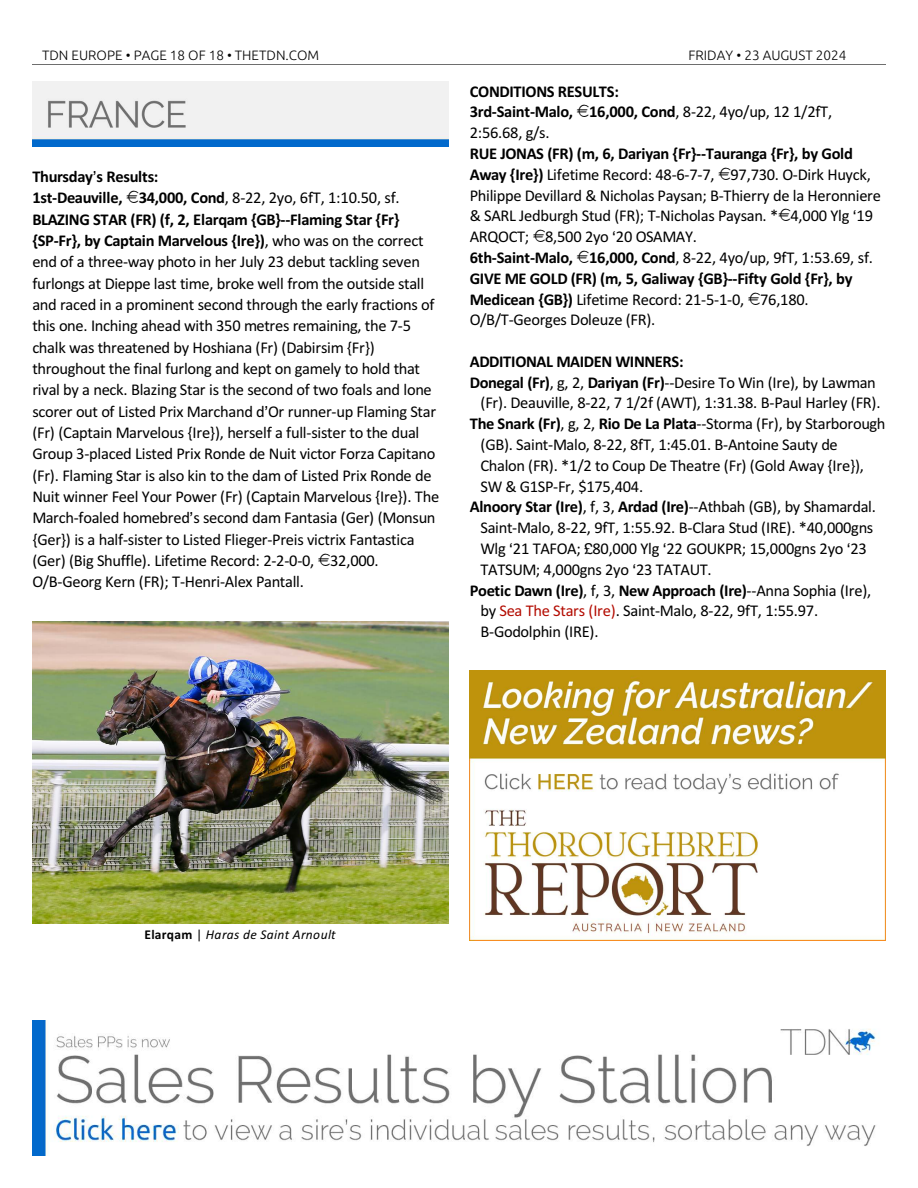
<style>
.page{position:relative;width:918px;height:1188px;background:#fff}
.page>*{position:absolute;margin:0;border:0;box-sizing:border-box;transform-origin:0 0}
.t1{font:16.5px/21.3px "Calibri";letter-spacing:-.02em;color:#000}
.t2{font:700 16.5px/20.9px "Calibri";letter-spacing:-.025em;color:#000}
.t3{font:300 13.5px "Ubuntu";color:#000}
.t4{font:italic 13.5px "Calibri";letter-spacing:.03em;color:#000}
.s1{font-weight:700}
.s2{font-weight:400}
.s3{color:#b30b00}
.s4{font-weight:700;font-style:normal}
.s5{font-style:normal}
</style>
<div class="page">
<hr style="left:32px;top:64px;width:853px;height:1px;background:#6e6e6e">
<img style="left:32px;top:1021px;width:844px;height:135px">
<img style="left:32px;top:621px;width:416px;height:303px">
<img style="left:470px;top:671px;width:416px;height:270px">
<img style="left:32px;top:81px;width:416px;height:65px">
<p class="t3" style="left:42px;top:49px;width:279px">TDN EUROPE • PAGE 18 OF 18 • THETDN.COM</p>
<p class="t3" style="left:688px;top:49px;width:159px">FRIDAY • 23 AUGUST 2024</p>
<p class="t1" style="left:32px;top:167px;width:408px"><span class="s1">Thursday s Results:<br>1st-Deauville, 34,000, Cond</span>, 8-22, 2yo, 6fT, 1:10.50, sf.<br><span class="s1">BLAZING STAR (FR) (f, 2, Elarqam {GB}--Flaming Star {Fr} {SP-Fr}, by Captain Marvelous {Ire})</span>, who was on the correct end of a three-way photo in her July 23 debut tackling seven furlongs at Dieppe last time, broke well from the outside stall and raced in a prominent second through the early fractions of this one. Inching ahead with 350 metres remaining, the 7-5 chalk was threatened by Hoshiana (Fr) (Dabirsim {Fr}) throughout the final furlong and kept on gamely to hold that rival by a neck. Blazing Star is the second of two foals and lone scorer out of Listed Prix Marchand d Or runner-up Flaming Star (Fr) (Captain Marvelous {Ire}), herself a full-sister to the dual Group 3-placed Listed Prix Ronde de Nuit victor Forza Capitano (Fr). Flaming Star is also kin to the dam of Listed Prix Ronde de Nuit winner Feel Your Power (Fr) (Captain Marvelous {Ire}). The March-foaled homebred s second dam Fantasia (Ger) (Monsun {Ger}) is a half-sister to Listed Flieger-Preis victrix Fantastica (Ger) (Big Shuffle). Lifetime Record: 2-2-0-0, 32,000.<br>O/B-Georg Kern (FR); T-Henri-Alex Pantall.</p>
<p class="t2" style="left:470px;top:82px;width:364px">CONDITIONS RESULTS:<br>3rd-Saint-Malo, 16,000, Cond<span class="s2">, 8-22, 4yo/up, 12 1/2fT,<br>2:56.68, g/s.</span></p>
<p class="t1" style="left:470px;top:144px;width:413px;line-height:20.9px"><span class="s1">RUE JONAS (FR) (m, 6, Dariyan {Fr}--Tauranga {Fr}, by Gold Away {Ire})</span> Lifetime Record: 48-6-7-7, 97,730. O-Dirk Huyck, Philippe Devillard &amp; Nicholas Paysan; B-Thierry de la Heronniere &amp; SARL Jedburgh Stud (FR); T-Nicholas Paysan. * 4,000 Ylg 19<br>ARQOCT; 8,500 2yo 20 OSAMAY.<br><span class="s1">6th-Saint-Malo, 16,000, Cond</span>, 8-22, 4yo/up, 9fT, 1:53.69, sf.<br><span class="s1">GIVE ME GOLD (FR) (m, 5, Galiway {GB}--Fifty Gold {Fr}, by Medicean {GB})</span> Lifetime Record: 21-5-1-0, 76,180.<br>O/B/T-Georges Doleuze (FR).</p>
<p class="t2" style="left:470px;top:352px;width:215px">ADDITIONAL MAIDEN WINNERS:</p>
<p class="t1" style="left:470px;top:373px;width:408px"><span class="s1">Donegal (Fr)</span>, g, 2, <span class="s1">Dariyan (Fr)</span>--Desire To Win (Ire), by Lawman</p>
<p class="t1" style="left:481px;top:394px;width:402px">(Fr). Deauville, 8-22, 7 1/2f (AWT), 1:31.38. B-Paul Harley (FR).</p>
<p class="t1" style="left:470px;top:415px;width:417px"><span class="s1">The Snark (Fr)</span>, g, 2, <span class="s1">Rio De La Plata</span>--Storma (Fr), by Starborough</p>
<p class="t1" style="left:481px;top:435px;width:359px">(GB). Saint-Malo, 8-22, 8fT, 1:45.01. B-Antoine Sauty de</p>
<p class="t1" style="left:481px;top:456px;width:385px">Chalon (FR). *1/2 to Coup De Theatre (Fr) (Gold Away {Ire}),</p>
<p class="t1" style="left:481px;top:477px;width:164px">SW &amp; G1SP-Fr, $175,404.</p>
<p class="t1" style="left:470px;top:498px;width:408px"><span class="s1">Alnoory Star (Ire)</span>, f, 3, <span class="s1">Ardad (Ire)</span>--Athbah (GB), by Shamardal.</p>
<p class="t1" style="left:481px;top:518px;width:394px">Saint-Malo, 8-22, 9fT, 1:55.92. B-Clara Stud (IRE). *40,000gns</p>
<p class="t1" style="left:481px;top:539px;width:388px">Wlg 21 TAFOA; 80,000 Ylg 22 GOUKPR; 15,000gns 2yo 23</p>
<p class="t1" style="left:481px;top:560px;width:233px">TATSUM; 4,000gns 2yo 23 TATAUT.</p>
<p class="t2" style="left:470px;top:581px;width:403px">Poetic Dawn (Ire)<span class="s2">, f, 3,</span> New Approach (Ire)<span class="s2">--Anna Sophia (Ire),</span></p>
<p class="t1" style="left:481px;top:602px;width:339px">by <span class="s3">Sea The Stars (Ire)</span>. Saint-Malo, 8-22, 9fT, 1:55.97.</p>
<p class="t1" style="left:481px;top:622px;width:120px">B-Godolphin (IRE).</p>
<p class="t4" style="left:144px;top:929px;width:193px"><span class="s4">Elarqam</span> <span class="s5">|</span> Haras de Saint Arnoult</p>
</div>
